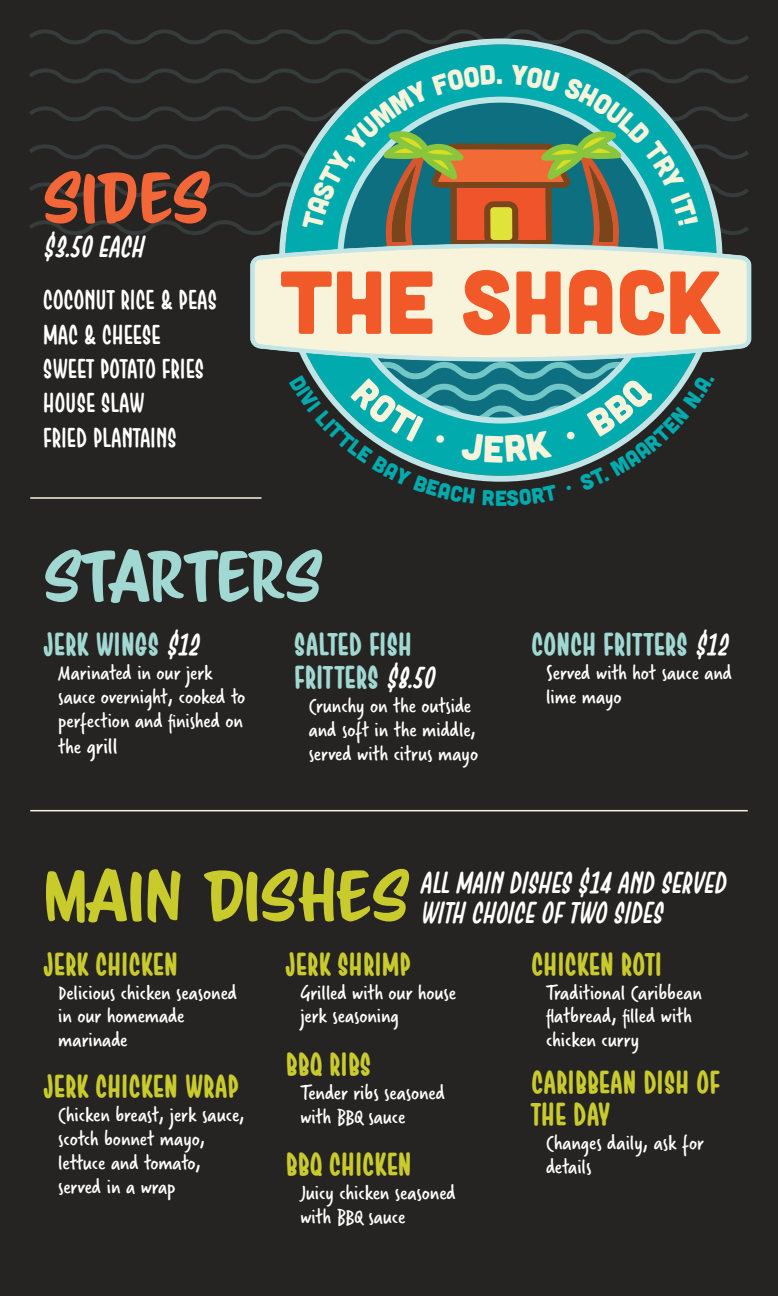
<style>
.page{position:relative;width:778px;height:1296px;background:#252423}
.page>*{position:absolute;margin:0;border:0;box-sizing:border-box;transform-origin:0 0}
.t1{font:63.69px "Scriptorama Markdown JF";color:#c9cb2d}
.t2{font:63.69px "Scriptorama Markdown JF";color:#a1d8d2}
.t3{font:63.69px "Scriptorama Markdown JF";color:#f26638}
.dish{font:700 27.3px/32.8px "Chesan";color:#c9cb2d}
.dish_-_blue{font:700 27.3px/32.8px "Chesan";color:#a1d8d2}
.Paragraph_Style_1{font:italic 26.31px/29.4px "Chesan";color:#fff}
.Paragraph_Style_1-2{font:24.27px "Verveine";color:#fff}
.dish-2{font:23.7px "Chesan";color:#fff}
.Paragraph_Style_1-3{font:22.2px/23.9px "Verveine";color:#fff}
.s1{font-weight:400;font-style:italic;font-size:26.31px;color:#fff}
.s2{font-size:22.2px}
</style>
<div class="page">
<svg style="left:29px;top:29px;width:720px;height:15px"></svg>
<svg style="left:279px;top:39px;width:443px;height:24px"></svg>
<svg style="left:250px;top:248px;width:501px;height:103px;background:#e1e8d4"></svg>
<hr style="left:30px;top:810px;width:717px;height:1px;background:#f6f4dd">
<hr style="left:30px;top:497px;width:231px;height:2px;background:#f6f4dd">
<svg style="left:29px;top:63px;width:720px;height:185px"></svg>
<svg style="left:281px;top:270px;width:440px;height:212px"></svg>
<p class="t3" style="left:43px;top:156px;width:168px">SIDES</p>
<p class="Paragraph_Style_1" style="left:43px;top:232px;width:102px">$3.50 EACH</p>
<p class="dish-2" style="left:43px;top:285px;width:175px">COCONUT RICE &amp; PEAS</p>
<p class="dish-2" style="left:43px;top:319px;width:119px">MAC &amp; CHEESE</p>
<p class="dish-2" style="left:43px;top:353px;width:163px">SWEET POTATO FRIES</p>
<p class="dish-2" style="left:43px;top:388px;width:104px">HOUSE SLAW</p>
<p class="dish-2" style="left:43px;top:422px;width:135px">FRIED PLANTAINS</p>
<p class="t2" style="left:44px;top:535px;width:280px">STARTERS</p>
<p class="dish_-_blue" style="left:44px;top:628px;width:157px">JERK WINGS <span class="s1">$12</span></p>
<p class="Paragraph_Style_1-3" style="left:58px;top:661px;width:188px">Marinated in our jerk sauce overnight, cooked to perfection and finished on</p>
<p class="Paragraph_Style_1-2" style="left:58px;top:729px;width:61px"><span class="s2">the</span> grill</p>
<p class="dish_-_blue" style="left:294px;top:628px;width:141px">SALTED FISH<br>FRITTERS <span class="s1">$8.50</span></p>
<p class="Paragraph_Style_1-3" style="left:309px;top:694px;width:171px">Crunchy on the outside and soft in the middle, served with citrus mayo</p>
<p class="dish_-_blue" style="left:531px;top:628px;width:198px">CONCH FRITTERS <span class="s1">$12</span></p>
<p class="Paragraph_Style_1-3" style="left:546px;top:661px;width:187px">Served with hot sauce and lime mayo</p>
<p class="Paragraph_Style_1" style="left:419px;top:868px;width:307px">ALL MAIN DISHES $14 AND SERVED<br>WITH CHOICE OF TWO SIDES</p>
<p class="t1" style="left:44px;top:854px;width:367px">MAIN DISHES</p>
<p class="dish" style="left:44px;top:947px;width:136px">JERK CHICKEN</p>
<p class="Paragraph_Style_1-3" style="left:58px;top:981px;width:180px">Delicious chicken seasoned in our homemade marinade</p>
<p class="dish" style="left:286px;top:947px;width:127px">JERK SHRIMP</p>
<p class="Paragraph_Style_1-3" style="left:300px;top:981px;width:157px">Grilled with our house jerk seasoning</p>
<p class="dish" style="left:531px;top:947px;width:132px">CHICKEN ROTI</p>
<p class="Paragraph_Style_1-3" style="left:546px;top:981px;width:157px">Traditional Caribbean flatbread, filled with chicken curry</p>
<p class="dish" style="left:286px;top:1048px;width:87px">BBQ RIBS</p>
<p class="Paragraph_Style_1-3" style="left:300px;top:1081px;width:146px">Tender ribs seasoned with BBQ sauce</p>
<p class="dish" style="left:531px;top:1065px;width:190px">CARIBBEAN DISH OF<br>THE DAY</p>
<p class="Paragraph_Style_1-3" style="left:546px;top:1131px;width:159px">Changes daily, ask for details</p>
<p class="dish" style="left:44px;top:1070px;width:197px">JERK CHICKEN WRAP</p>
<p class="Paragraph_Style_1-3" style="left:58px;top:1103px;width:188px">Chicken breast, jerk sauce, scotch bonnet mayo, lettuce and tomato, served in a wrap</p>
<p class="dish" style="left:286px;top:1148px;width:127px">BBQ CHICKEN</p>
<p class="Paragraph_Style_1-3" style="left:300px;top:1181px;width:157px">Juicy chicken seasoned with BBQ sauce</p>
</div>
